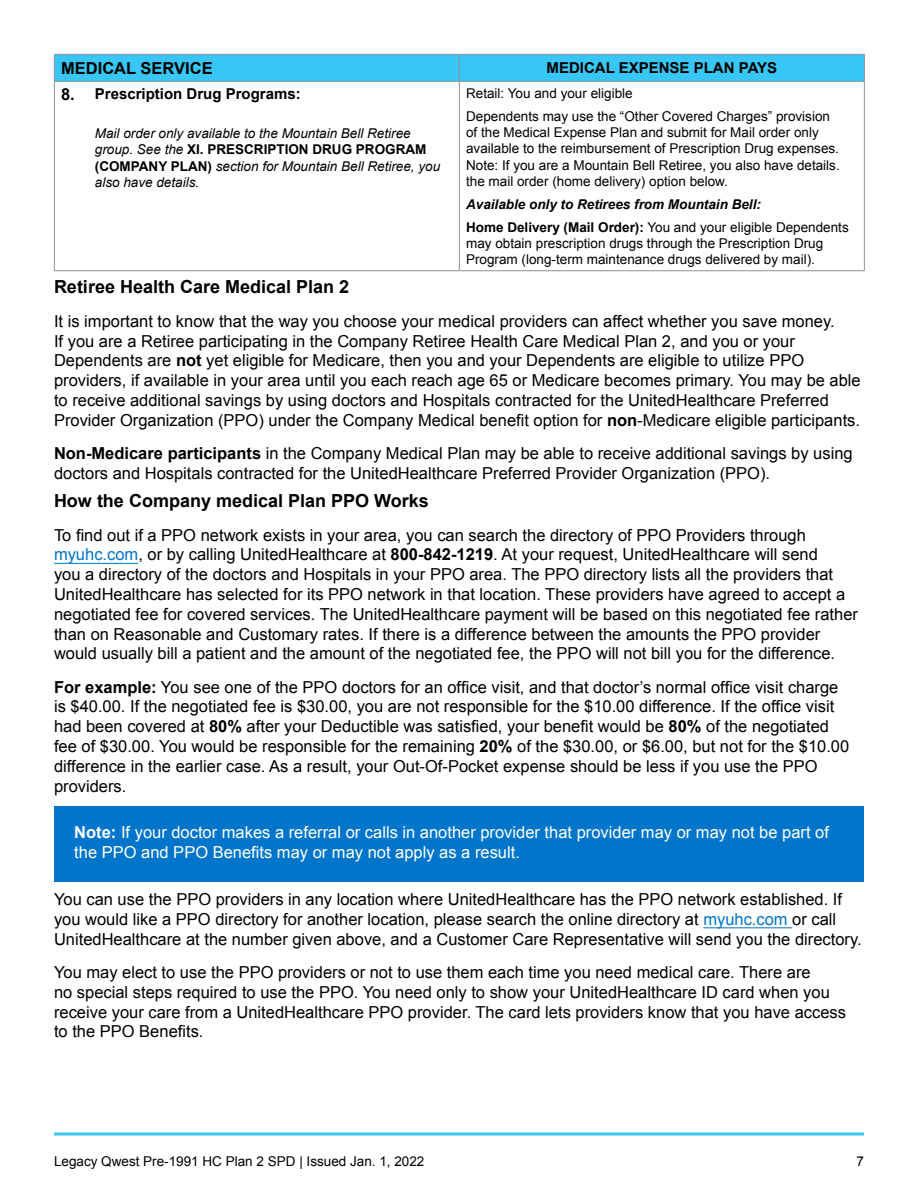
<style>
.page{position:relative;width:918px;height:1188px;background:#fff}
.page>*{position:absolute;margin:0;border:0;box-sizing:border-box;transform-origin:0 0}
.t1{font:700 18px "Arial";color:#000}
.t2{font:16.5px/19.8px "Arial";color:#000}
.t3{font:16.5px/19.8px "Arial";color:#fff}
.t4{font:700 16.5px "Arial";color:#000}
.t5{font:700 15px "Arial";color:#000}
.t6{font:13.5px/16.2px "Arial";color:#000}
.t7{font:italic 13.5px/16.2px "Arial";color:#000}
.t8{font:italic 700 13.5px/23px "Arial";color:#000}
.s1{font-size:16.5px}
.s2{font-weight:700;font-style:normal}
.s3{font-style:normal}
.s4{font-weight:400;font-style:normal}
.s5{font-weight:700}
.s6{color:#0075c9}
</style>
<div class="page">
<svg style="left:54px;top:1132px;width:810px;height:4px;background:#69d4f6"></svg>
<hr style="left:54px;top:563px;width:84px;height:1px;background:#0075c9">
<div style="left:54px;top:806px;width:810px;height:76px;background:#0075c9"></div>
<hr style="left:703px;top:927px;width:89px;height:1px;background:#0075c9">
<svg style="left:54px;top:54px;width:811px;height:27px;background:#3bc3f0"></svg>
<hr style="left:54px;top:81px;width:34px;height:1px;background:#8e9399">
<hr style="left:88px;top:81px;width:371px;height:1px;background:#8e9399">
<hr style="left:459px;top:81px;width:406px;height:1px;background:#8e9399">
<hr style="left:54px;top:82px;width:1px;height:188px;background:#8e9399">
<hr style="left:459px;top:82px;width:1px;height:188px;background:#8e9399">
<hr style="left:864px;top:82px;width:1px;height:188px;background:#8e9399">
<hr style="left:54px;top:270px;width:34px;height:1px;background:#8e9399">
<hr style="left:88px;top:270px;width:371px;height:1px;background:#8e9399">
<hr style="left:459px;top:270px;width:406px;height:1px;background:#8e9399">
<p class="t4" style="left:61px;top:57px;width:153px">MEDICAL SERVICE</p>
<p class="t5" style="left:547px;top:58px;width:232px">MEDICAL EXPENSE PLAN PAYS</p>
<p class="t5" style="left:61px;top:84px;width:241px"><span class="s1">8.</span> Prescription Drug Programs:</p>
<p class="t7" style="left:95px;top:126px;width:347px">Mail order only available to the Mountain Bell Retiree group. See the <span class="s2">XI. PRESCRIPTION DRUG PROGRAM (COMPANY PLAN)</span> section for Mountain Bell Retiree, you also have details.</p>
<p class="t6" style="left:466px;top:82px;width:365px;line-height:23px">Retail: You and your eligible<br>Dependents may use the “Other Covered Charges” provision</p>
<p class="t6" style="left:466px;top:124px;width:375px">of the Medical Expense Plan and submit for Mail order only available to the reimbursement of Prescription Drug expenses.<br>Note: If you are a Mountain Bell Retiree, you also have details. the mail order (home delivery) option below.</p>
<p class="t8" style="left:466px;top:193px;width:384px">Available only to Retirees from Mountain Bell:<br><span class="s3">Home Delivery (Mail Order):</span> <span class="s4">You and your eligible Dependents</span></p>
<p class="t6" style="left:466px;top:235px;width:359px">may obtain prescription drugs through the Prescription Drug<br>Program (long-term maintenance drugs delivered by mail).</p>
<p class="t1" style="left:54px;top:275px;width:297px">Retiree Health Care Medical Plan 2</p>
<p class="t2" style="left:54px;top:311px;width:808px">It is important to know that the way you choose your medical providers can affect whether you save money.<br>If you are a Retiree participating in the Company Retiree Health Care Medical Plan 2, and you or your Dependents are <span class="s5">not</span> yet eligible for Medicare, then you and your Dependents are eligible to utilize PPO providers, if available in your area until you each reach age 65 or Medicare becomes primary. You may be able to receive additional savings by using doctors and Hospitals contracted for the UnitedHealthcare Preferred Provider Organization (PPO) under the Company Medical benefit option for <span class="s5">non</span>-Medicare eligible participants.</p>
<p class="t2" style="left:54px;top:444px;width:800px"><span class="s5">Non-Medicare participants</span> in the Company Medical Plan may be able to receive additional savings by using doctors and Hospitals contracted for the UnitedHealthcare Preferred Provider Organization (PPO).</p>
<p class="t1" style="left:54px;top:489px;width:376px">How the Company medical Plan PPO Works</p>
<p class="t2" style="left:54px;top:525px;width:806px">To find out if a PPO network exists in your area, you can search the directory of PPO Providers through <span class="s6">myuhc.com</span>, or by calling UnitedHealthcare at <span class="s5">800-842-1219</span>. At your request, UnitedHealthcare will send<br>you a directory of the doctors and Hospitals in your PPO area. The PPO directory lists all the providers that UnitedHealthcare has selected for its PPO network in that location. These providers have agreed to accept a negotiated fee for covered services. The UnitedHealthcare payment will be based on this negotiated fee rather than on Reasonable and Customary rates. If there is a difference between the amounts the PPO provider would usually bill a patient and the amount of the negotiated fee, the PPO will not bill you for the difference.</p>
<p class="t2" style="left:54px;top:677px;width:797px"><span class="s5">For example:</span> You see one of the PPO doctors for an office visit, and that doctor’s normal office visit charge is $40.00. If the negotiated fee is $30.00, you are not responsible for the $10.00 difference. If the office visit had been covered at <span class="s5">80%</span> after your Deductible was satisfied, your benefit would be <span class="s5">80%</span> of the negotiated fee of $30.00. You would be responsible for the remaining <span class="s5">20%</span> of the $30.00, or $6.00, but not for the $10.00 difference in the earlier case. As a result, your Out-Of-Pocket expense should be less if you use the PPO providers.</p>
<p class="t3" style="left:74px;top:823px;width:756px"><span class="s5">Note:</span> If your doctor makes a referral or calls in another provider that provider may or may not be part of the PPO and PPO Benefits may or may not apply as a result.</p>
<p class="t2" style="left:54px;top:889px;width:809px">You can use the PPO providers in any location where UnitedHealthcare has the PPO network established. If you would like a PPO directory for another location, please search the online directory at <span class="s6">myuhc.com</span> or call<br>UnitedHealthcare at the number given above, and a Customer Care Representative will send you the directory.</p>
<p class="t2" style="left:54px;top:962px;width:794px">You may elect to use the PPO providers or not to use them each time you need medical care. There are<br>no special steps required to use the PPO. You need only to show your UnitedHealthcare ID card when you receive your care from a UnitedHealthcare PPO provider. The card lets providers know that you have access to the PPO Benefits.</p>
<p class="t6" style="left:54px;top:1153px;width:372px">Legacy Qwest Pre-1991 HC Plan 2 SPD | Issued Jan. 1, 2022</p>
<p class="t6" style="left:856px;top:1153px;width:9px">7</p>
</div>
